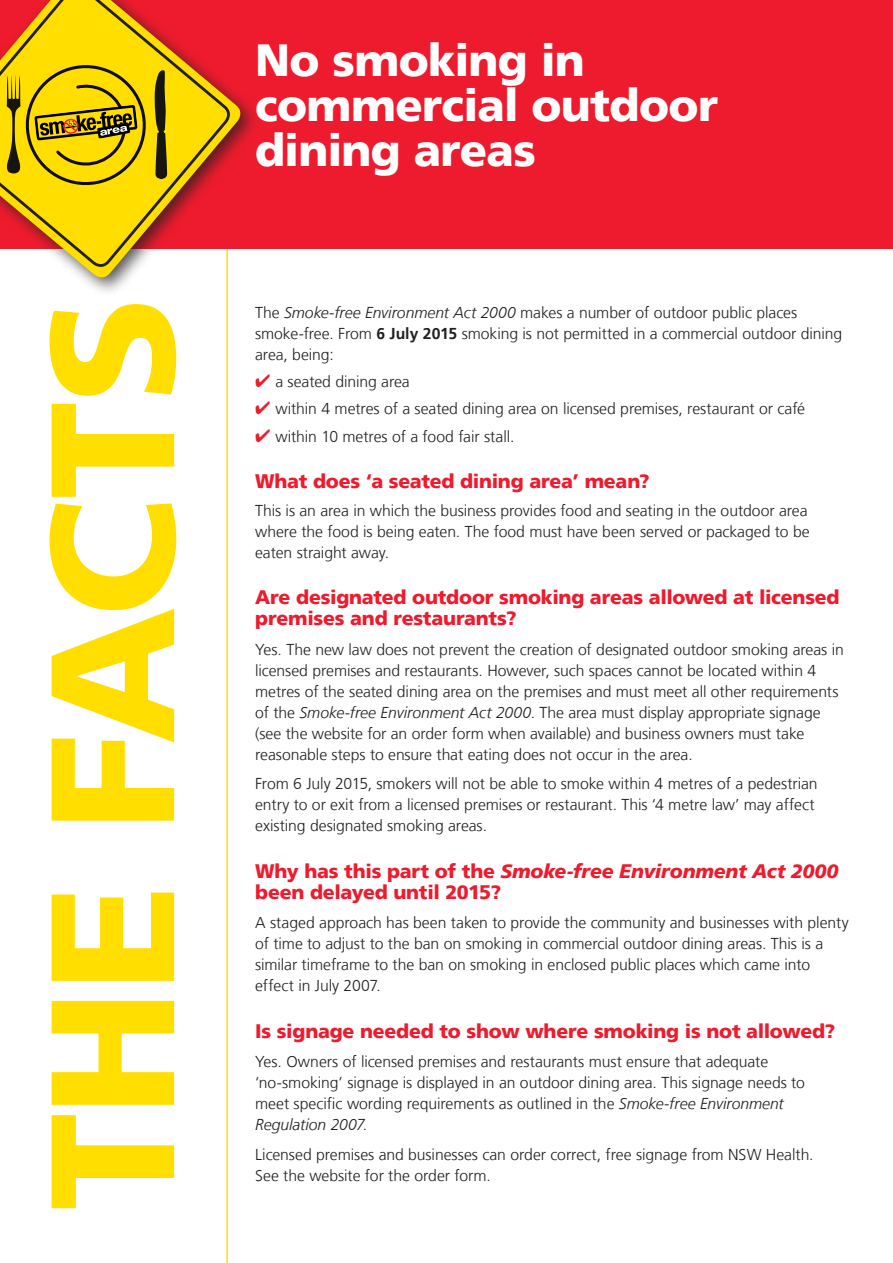
<style>
.page{position:relative;width:893px;height:1263px;background:#fff}
.page>*{position:absolute;margin:0;border:0;box-sizing:border-box;transform-origin:0 0}
.t1{font:900 175.5px "Frutiger LT";letter-spacing:-.015em;color:#ffde00}
.t2{font:900 45px/45px "Frutiger LT";letter-spacing:-.015em;color:#fff}
.t3{font:900 19.5px/21px "Frutiger LT";letter-spacing:-.01em;color:#ed1b2d}
.t4{font:300 15.75px/21px "Frutiger LT";letter-spacing:-.005em;color:#231f20}
.s1{font-style:italic}
.s2{font-weight:700}
.s3{color:#ed1b2d}
</style>
<div class="page">
<hr style="left:226px;top:0;width:2px;height:1263px;background:#ffde00">
<div style="left:0;top:0;width:893px;height:248px;background:#ed1b2d"></div>
<div style="left:0;top:0;width:260px;height:297px;background:#231f20;opacity:.75"></div>
<svg style="left:0;top:0;width:245px;height:282px"></svg>
<svg style="left:0;top:0;width:233px;height:270px"></svg>
<svg style="left:7px;top:55px;width:161px;height:137px;background:#ccb102"></svg>
<h1 class="t1" style="left:7px;top:1210px;width:916px;rotate:-90deg">THE FACTS</h1>
<h2 class="t2" style="left:255px;top:38px;width:464px">No smoking in commercial outdoor dining areas</h2>
<p class="t4" style="left:255px;top:302px;width:589px">The <span class="s1">Smoke-free Environment Act 2000</span> makes a number of outdoor public places smoke-free. From <span class="s2">6 July 2015</span> smoking is not permitted in a commercial outdoor dining area, being:</p>
<p class="t4" style="left:255px;top:371px;width:156px"><span class="s3">✔</span> a seated dining area</p>
<p class="t4" style="left:255px;top:399px;width:552px"><span class="s3">✔</span> within 4 metres of a seated dining area on licensed premises, restaurant or café</p>
<p class="t4" style="left:255px;top:426px;width:261px"><span class="s3">✔</span> within 10 metres of a food fair stall.</p>
<p class="t3" style="left:255px;top:471px;width:396px">What does ‘a seated dining area’ mean?</p>
<p class="t4" style="left:255px;top:500px;width:556px">This is an area in which the business provides food and seating in the outdoor area where the food is being eaten. The food must have been served or packaged to be eaten straight away.</p>
<p class="t3" style="left:255px;top:587px;width:586px">Are designated outdoor smoking areas allowed at licensed premises and restaurants?</p>
<p class="t4" style="left:255px;top:639px;width:590px">Yes. The new law does not prevent the creation of designated outdoor smoking areas in licensed premises and restaurants. However, such spaces cannot be located within 4 metres of the seated dining area on the premises and must meet all other requirements of the <span class="s1">Smoke-free Environment Act 2000</span>. The area must display appropriate signage (see the website for an order form when available) and business owners must take reasonable steps to ensure that eating does not occur in the area.</p>
<p class="t4" style="left:255px;top:773px;width:564px">From 6 July 2015, smokers will not be able to smoke within 4 metres of a pedestrian entry to or exit from a licensed premises or restaurant. This ‘4 metre law’ may affect existing designated smoking areas.</p>
<p class="t3" style="left:255px;top:860px;width:585px">Why has this part of the <span class="s1">Smoke-free Environment Act 2000 </span>been delayed until 2015?</p>
<p class="t4" style="left:255px;top:912px;width:595px">A staged approach has been taken to provide the community and businesses with plenty of time to adjust to the ban on smoking in commercial outdoor dining areas. This is a similar timeframe to the ban on smoking in enclosed public places which came into effect in July 2007.</p>
<p class="t3" style="left:255px;top:1020px;width:582px">Is signage needed to show where smoking is not allowed?</p>
<p class="t4" style="left:255px;top:1051px;width:551px">Yes. Owners of licensed premises and restaurants must ensure that adequate ‘no-smoking’ signage is displayed in an outdoor dining area. This signage needs to meet specific wording requirements as outlined in the <span class="s1">Smoke-free Environment Regulation 2007</span>.</p>
<p class="t4" style="left:255px;top:1144px;width:560px">Licensed premises and businesses can order correct, free signage from NSW Health.<br>See the website for the order form.</p>
</div>
